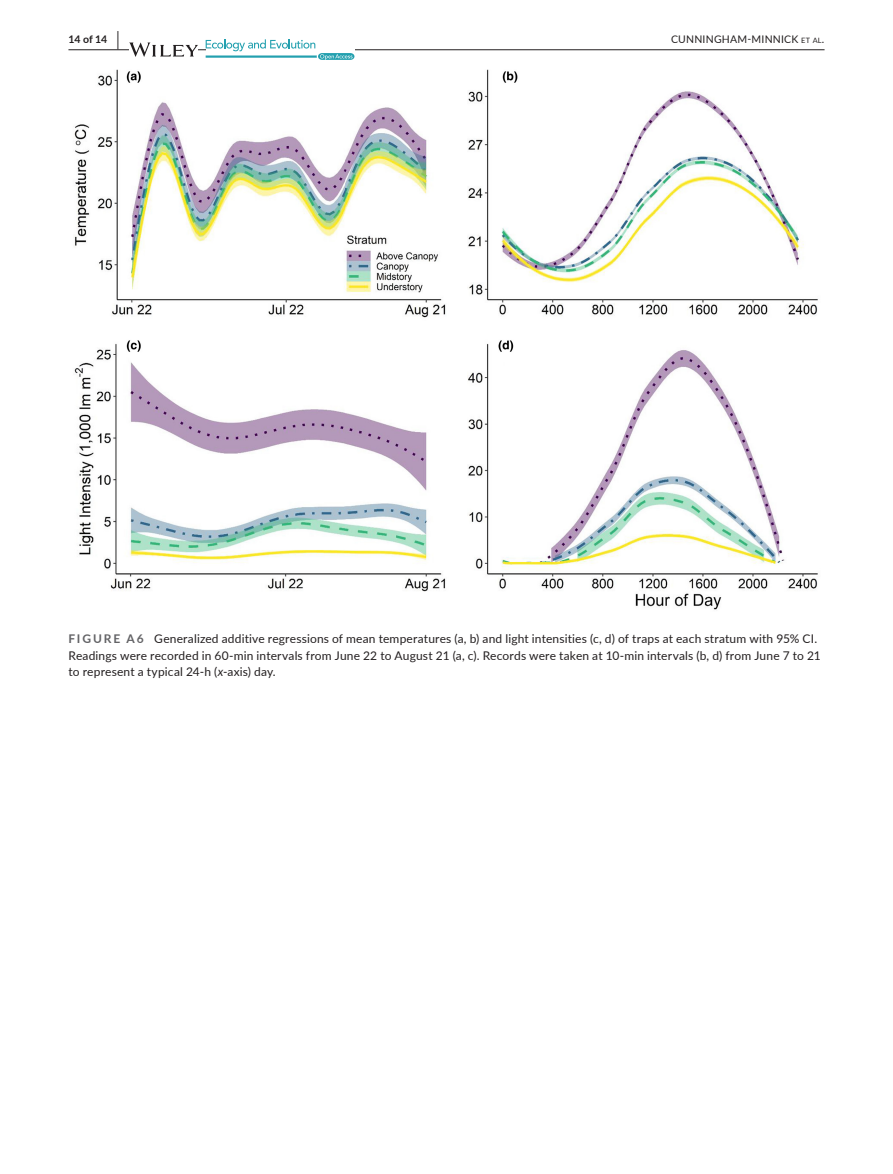
<style>
.page{position:relative;width:893px;height:1174px;background:#fff}
.page>*{position:absolute;margin:0;border:0;box-sizing:border-box;transform-origin:0 0}
.t1{font:12px/16.5px "Lato";letter-spacing:.015em;color:#231f20}
.t2{font:10.5px "Lato";letter-spacing:.02em;color:#231f20}
.t3{font:700 10.5px "Lato";color:#231f20}
.s1{font-size:19.5px}
.s2{font-size:7.35px}
.s3{font-weight:700;color:#636366}
.s4{font-style:italic}
</style>
<div class="page">
<hr style="left:68px;top:49px;width:756px;height:1px;background:#231f20">
<svg style="left:129px;top:42px;width:69px;height:15px"></svg>
<svg style="left:206px;top:39px;width:148px;height:21px"></svg>
<img style="left:74px;top:69px;width:744px;height:541px">
<p class="t3" style="left:68px;top:31px;width:52px">14 of 14 <span class="s1">|</span></p>
<p class="t2" style="left:671px;top:31px;width:155px">CUNNINGHAM--MINNICK <span class="s2">et al</span>.</p>
<p class="t1" style="left:68px;top:630px;width:754px"><span class="s3">FIGURE A6</span> Generalized additive regressions of mean temperatures (a, b) and light intensities (c, d) of traps at each stratum with 95% CI.<br>Readings were recorded in 60-min intervals from June 22 to August 21 (a, c). Records were taken at 10-min intervals (b, d) from June 7 to 21 to represent a typical 24-h (<span class="s4">x</span>-axis) day.</p>
</div>
